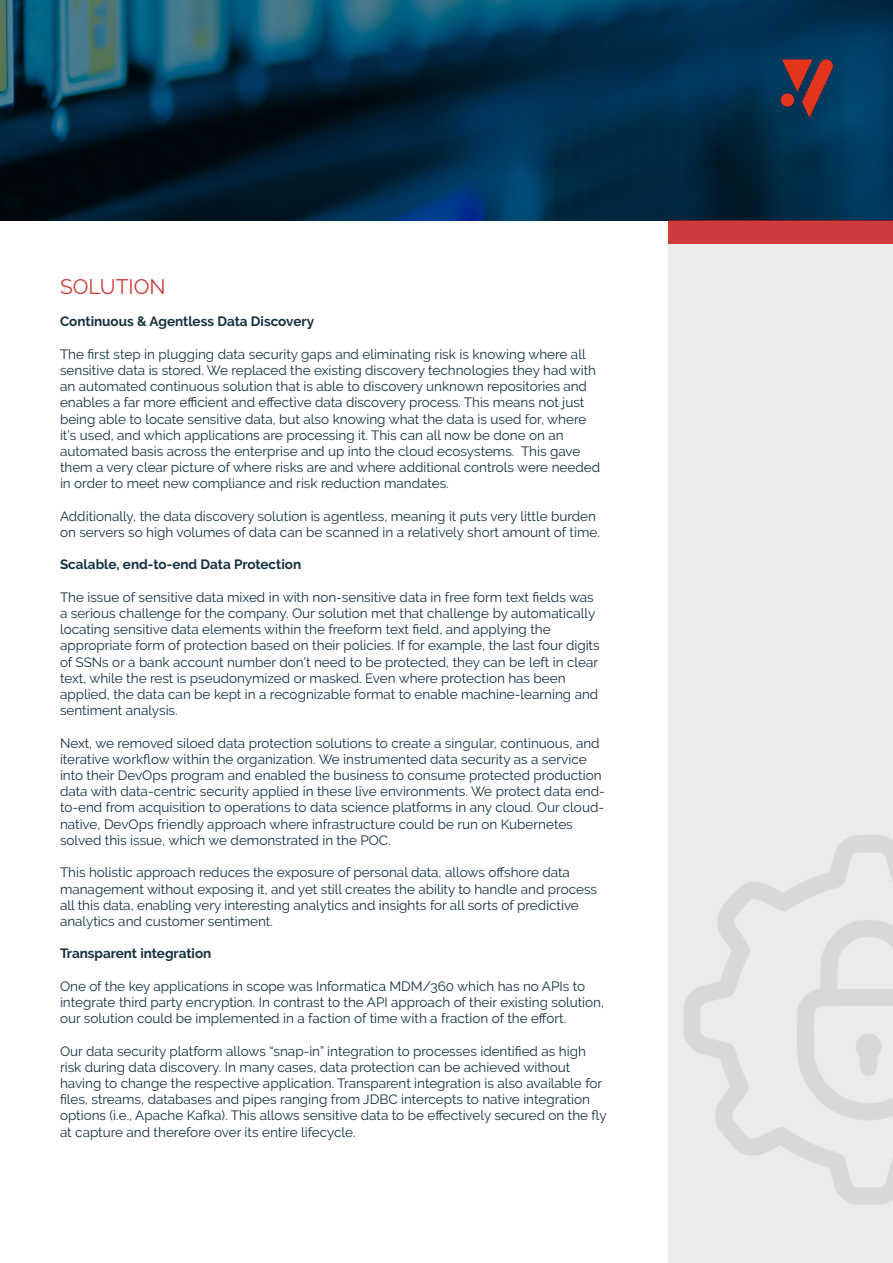
<style>
.page{position:relative;width:893px;height:1263px;background:#fff}
.page>*{position:absolute;margin:0;border:0;box-sizing:border-box;transform-origin:0 0}
.t1{font:21px "Raleway";color:#ce3b3c}
.t2{font:13.5px/16.2px "Raleway";color:#143140}
.t3{font:700 13.5px "Raleway";color:#143140}
</style>
<div class="page">
<div style="left:669px;top:220px;width:224px;height:24px;background:#ce3b3c"></div>
<div style="left:669px;top:244px;width:224px;height:1019px;background:#ebebea"></div>
<svg style="left:0;top:0;width:893px;height:220px;background:#04314a"></svg>
<img style="left:778px;top:54px;width:55px;height:68px">
<p class="t1" style="left:60px;top:274px;width:107px">SOLUTION</p>
<p class="t3" style="left:60px;top:314px;width:256px">Continuous &amp; Agentless Data Discovery</p>
<p class="t2" style="left:60px;top:346px;width:542px">The first step in plugging data security gaps and eliminating risk is knowing where all sensitive data is stored. We replaced the existing discovery technologies they had with an automated continuous solution that is able to discovery unknown repositories and enables a far more efficient and effective data discovery process. This means not just being able to locate sensitive data, but also knowing what the data is used for, where it’s used, and which applications are processing it. This can all now be done on an automated basis across the enterprise and up into the cloud ecosystems. This gave them a very clear picture of where risks are and where additional controls were needed in order to meet new compliance and risk reduction mandates.</p>
<p class="t2" style="left:60px;top:508px;width:541px">Additionally, the data discovery solution is agentless, meaning it puts very little burden on servers so high volumes of data can be scanned in a relatively short amount of time.</p>
<p class="t3" style="left:60px;top:557px;width:243px">Scalable, end-to-end Data Protection</p>
<p class="t2" style="left:60px;top:589px;width:541px">The issue of sensitive data mixed in with non-sensitive data in free form text fields was a serious challenge for the company. Our solution met that challenge by automatically locating sensitive data elements within the freeform text field, and applying the appropriate form of protection based on their policies. If for example, the last four digits of SSNs or a bank account number don’t need to be protected, they can be left in clear text, while the rest is pseudonymized or masked. Even where protection has been applied, the data can be kept in a recognizable format to enable machine-learning and sentiment analysis.</p>
<p class="t2" style="left:60px;top:735px;width:546px">Next, we removed siloed data protection solutions to create a singular, continuous, and iterative workflow within the organization. We instrumented data security as a service into their DevOps program and enabled the business to consume protected production data with data-centric security applied in these live environments. We protect data end&shy;to-end from acquisition to operations to data science platforms in any cloud. Our cloud&shy;native, DevOps friendly approach where infrastructure could be run on Kubernetes solved this issue, which we demonstrated in the POC.</p>
<p class="t2" style="left:60px;top:864px;width:539px">This holistic approach reduces the exposure of personal data, allows offshore data management without exposing it, and yet still creates the ability to handle and process all this data, enabling very interesting analytics and insights for all sorts of predictive analytics and customer sentiment.</p>
<p class="t3" style="left:60px;top:946px;width:153px">Transparent integration</p>
<p class="t2" style="left:60px;top:978px;width:546px">One of the key applications in scope was Informatica MDM/360 which has no APIs to integrate third party encryption. In contrast to the API approach of their existing solution, our solution could be implemented in a faction of time with a fraction of the effort.</p>
<p class="t2" style="left:60px;top:1042px;width:548px">Our data security platform allows “snap-in” integration to processes identified as high risk during data discovery. In many cases, data protection can be achieved without having to change the respective application. Transparent integration is also available for files, streams, databases and pipes ranging from JDBC intercepts to native integration options (i.e., Apache Kafka). This allows sensitive data to be effectively secured on the fly at capture and therefore over its entire lifecycle.</p>
</div>
